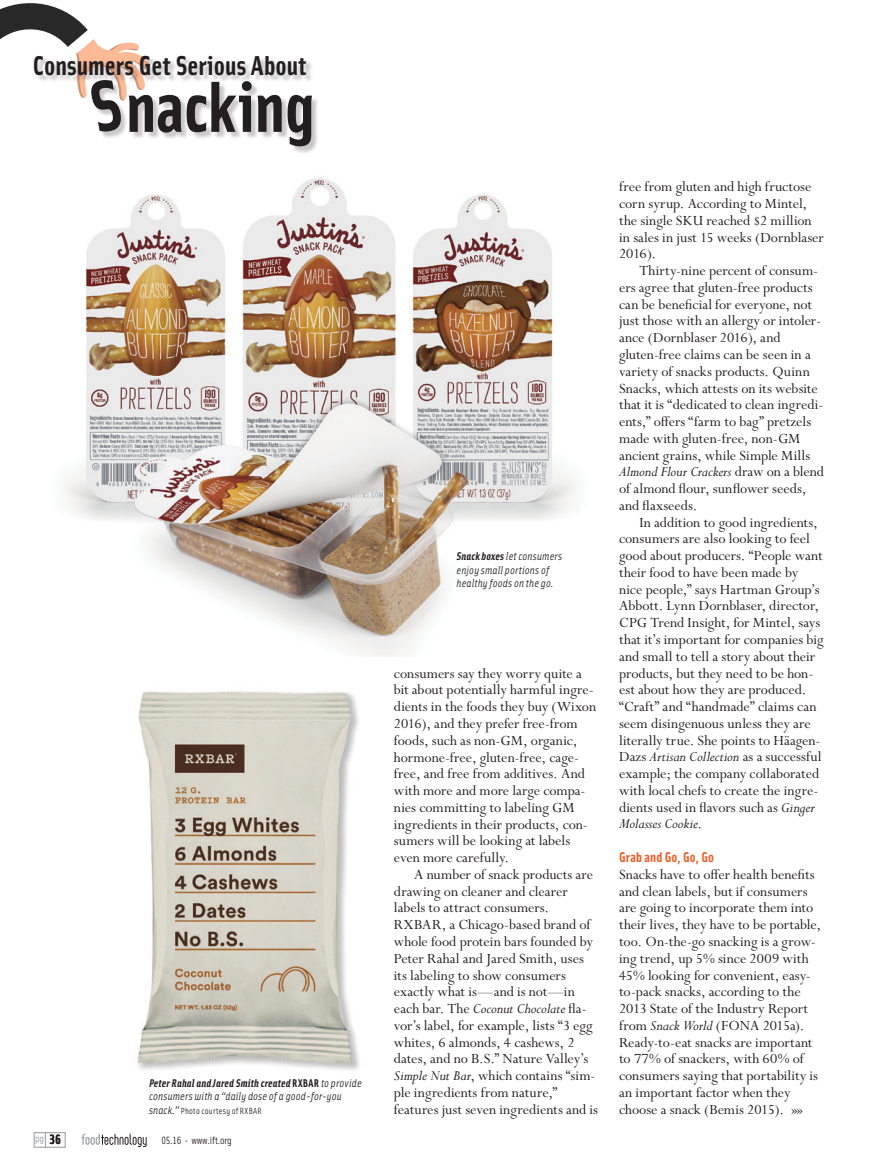
<style>
.page{position:relative;width:878px;height:1175px;background:#fff}
.page>*{position:absolute;margin:0;border:0;box-sizing:border-box;transform-origin:0 0}
.t1{font:72.45px "Solex Bold Lining";letter-spacing:-.005em;color:#231f20}
.t2{font:27.45px "Solex Bold Lining";color:#231f20}
.t3{font:15.75px/16.8px "Perpetua Std";color:#231f20}
.t4{font:14.25px "Solex Bold Lining";letter-spacing:.005em;color:#ee5d27}
.t5{font:italic 11.25px/13.5px "Solex Regular Lining";letter-spacing:.015em;color:#231f20}
.t6{font:italic 11.25px "Solex Bold Lining";letter-spacing:.015em;color:#231f20}
.t7{font:10.5px "Solex Regular Lining";letter-spacing:-.02em;color:#231f20}
.t8{font:10.5px "Solex Regular Lining";color:#949698}
.t9{font:9px "Solex Regular Lining";letter-spacing:.025em;color:#231f20}
.s1{font-style:italic}
.s2{font-family:"Solex Bold Lining"}
.s3{font-style:normal}
.s4{font-family:"Solex Regular Lining"}
.s5{font-style:italic;font-size:11.25px}
.s6{font-family:"Solex Bold Lining";font-size:13.5px;color:#231f20}
.s7{color:#949698}
</style>
<div class="page">
<div style="left:34px;top:1132px;width:31px;height:15px;border:1px solid #949698"></div>
<svg style="left:81px;top:1133px;width:66px;height:14px"></svg>
<div style="left:35px;top:57px;width:284px;height:97px;background:#231f20;opacity:.25"></div>
<div style="left:92px;top:81px;width:37px;height:59px;background:#231f20;opacity:.25"></div>
<img style="left:64px;top:178px;width:512px;height:478px">
<img style="left:137px;top:691px;width:223px;height:380px">
<svg style="left:0;top:3px;width:151px;height:130px"></svg>
<h2 class="t2" style="left:33px;top:47px;width:275px">Consumers Get Serious About</h2>
<h1 class="t1" style="left:126px;top:59px;width:191px">nacking</h1>
<p class="t3" style="left:619px;top:179px;width:206px">free from gluten and high fructose corn syrup. According to Mintel, the single SKU reached $2 million in sales in just 15 weeks (Dornblaser<br>2016).</p>
<p class="t3" style="left:619px;top:263px;width:206px;text-indent:20px">Thirty-nine percent of consum&shy;ers agree that gluten-free products can be beneficial for everyone, not just those with an allergy or intoler&shy;ance (Dornblaser 2016), and gluten-free claims can be seen in a variety of snacks products. Quinn Snacks, which attests on its website that it is “dedicated to clean ingredi&shy;ents,” offers “farm to bag” pretzels made with gluten-free, non-GM ancient grains, while Simple Mills <span class="s1">Almond Flour Crackers</span> draw on a blend of almond flour, sunflower seeds, and flaxseeds.</p>
<p class="t3" style="left:619px;top:514px;width:206px;text-indent:20px">In addition to good ingredients, consumers are also looking to feel good about producers. “People want their food to have been made by nice people,” says Hartman Group’s Abbott. Lynn Dornblaser, director, CPG Trend Insight, for Mintel, says that it’s important for companies big and small to tell a story about their products, but they need to be hon&shy;est about how they are produced. “Craft” and “handmade” claims can seem disingenuous unless they are literally true. She points to Häagen-Dazs <span class="s1">Artisan Collection</span> as a successful example; the company collaborated with local chefs to create the ingre&shy;dients used in flavors such as <span class="s1">Ginger Molasses Cookie</span>.</p>
<p class="t4" style="left:619px;top:848px;width:97px">Grab and Go, Go, Go</p>
<p class="t3" style="left:619px;top:866px;width:204px">Snacks have to offer health benefits and clean labels, but if consumers are going to incorporate them into their lives, they have to be portable, too. On-the-go snacking is a grow&shy;ing trend, up 5% since 2009 with 45% looking for convenient, easy&shy;to-pack snacks, according to the 2013 State of the Industry Report from <span class="s1">Snack World</span> (FONA 2015a).<br>Ready-to-eat snacks are important to 77% of snackers, with 60% of consumers saying that portability is an important factor when they choose a snack (Bemis 2015).</p>
<p class="t5" style="left:456px;top:549px;width:107px"><span class="s2">Snack boxes</span> let consumers enjoy small portions of healthy foods on the go.</p>
<p class="t3" style="left:394px;top:665px;width:204px">consumers say they worry quite a bit about potentially harmful ingre&shy;dients in the foods they buy (Wixon<br>2016), and they prefer free-from foods, such as non-GM, organic, hormone-free, gluten-free, cage&shy;free, and free from additives. And with more and more large compa&shy;nies committing to labeling GM ingredients in their products, con&shy;sumers will be looking at labels even more carefully.</p>
<p class="t3" style="left:394px;top:866px;width:206px;text-indent:20px">A number of snack products are drawing on cleaner and clearer labels to attract consumers.<br>RXBAR, a Chicago-based brand of whole food protein bars founded by Peter Rahal and Jared Smith, uses its labeling to show consumers exactly what is—and is not—in each bar. The <span class="s1">Coconut Chocolate</span> fla&shy;vor’s label, for example, lists “3 egg whites, 6 almonds, 4 cashews, 2 dates, and no B.S.” Nature Valley’s <span class="s1">Simple Nut Bar</span>, which contains “sim&shy;ple ingredients from nature,” features just seven ingredients and is</p>
<p class="t6" style="left:149px;top:1075px;width:214px">Peter Rahal and Jared Smith created <span class="s3">RXBAR</span> <span class="s4">to provide</span></p>
<p class="t5" style="left:149px;top:1089px;width:194px">consumers with a “daily dose of a good-for-you</p>
<p class="t9" style="left:149px;top:1105px;width:114px"><span class="s5">snack.”</span> Photo courtesy of RXBAR</p>
<p class="t3" style="left:791px;top:1101px;width:13px">»»</p>
<p class="t8" style="left:35px;top:1131px;width:27px">pg <span class="s6">36</span></p>
<p class="t7" style="left:161px;top:1133px;width:72px">05.16 <span class="s7">•</span> www.ift.org</p>
</div>
